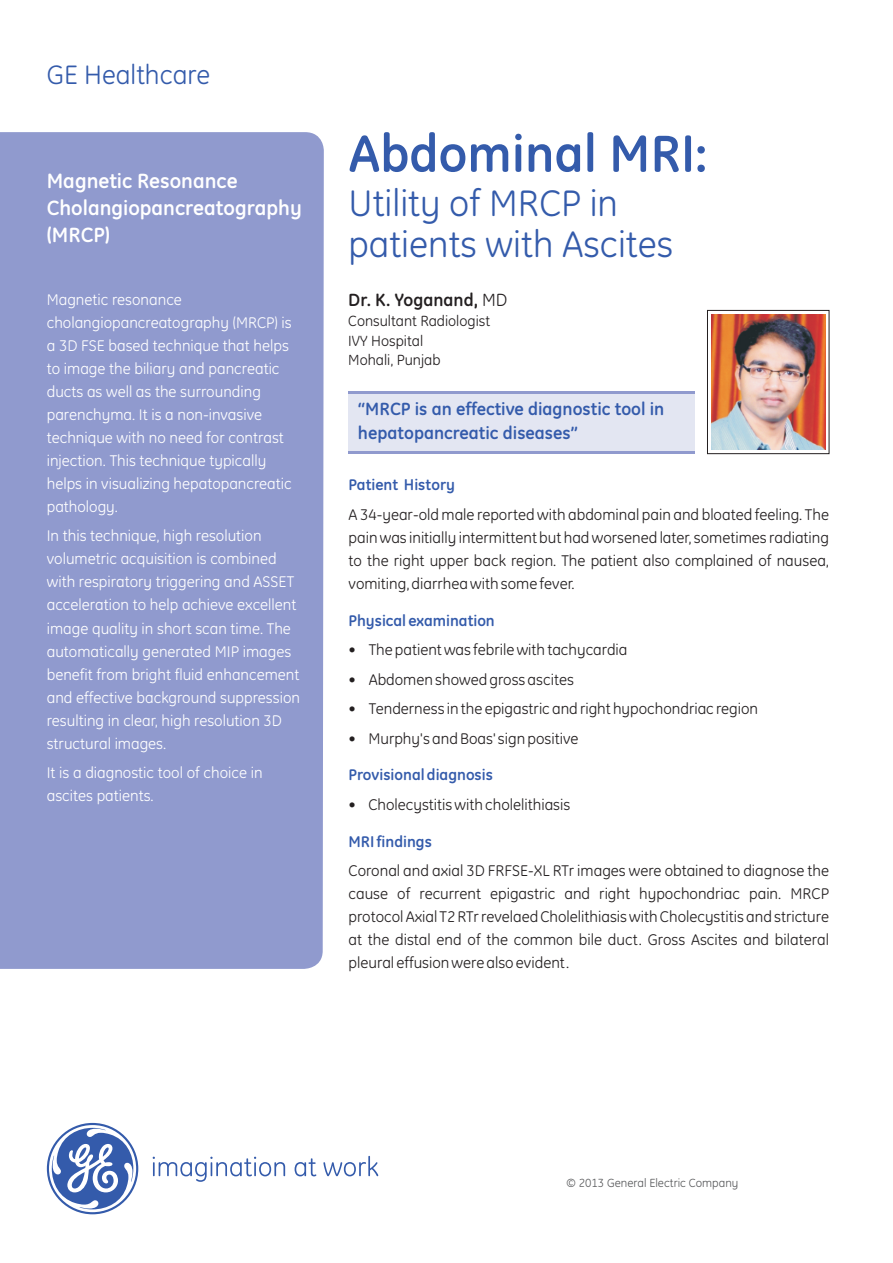
<style>
.page{position:relative;width:893px;height:1263px;background:#fff}
.page>*{position:absolute;margin:0;border:0;box-sizing:border-box;transform-origin:0 0}
.t1{font:700 52.5px "GE Inspira";color:#345bab}
.t2{font:37.5px/40.8px "GE Inspira";color:#345bab}
.t3{font:27.15px "GE Inspira";color:#345bab}
.t4{font:700 21px/27px "GE Inspira";color:#fff}
.t5{font:700 18px/24.2px "GE Inspira";color:#345bab}
.t6{font:700 18px "GE Inspira";color:#231f20}
.t7{font:15.75px/23px "GE Inspira";color:#231f20;text-align:justify}
.t8{font:15.75px/23px "GE Inspira";color:#fff}
.t9{font:700 15.75px "GE Inspira";color:#345bab}
.t10{font:15px/19.4px "GE Inspira";color:#231f20}
.t11{font:12px "GE Inspira";color:#58595b}
.s1{font-weight:400}
</style>
<div class="page">
<div style="left:707px;top:310px;width:122px;height:144px;border:1px solid #231f20"></div>
<img style="left:711px;top:315px;width:114px;height:134px">
<svg style="left:47px;top:1123px;width:91px;height:91px"></svg>
<svg style="left:153px;top:1156px;width:225px;height:26px"></svg>
<div style="left:0;top:132px;width:324px;height:837px;background:#909ace"></div>
<div style="left:349px;top:391px;width:346px;height:63px;background:#e3e6f2"></div>
<hr style="left:349px;top:392px;width:346px;height:2px;background:#909ace">
<hr style="left:349px;top:451px;width:346px;height:3px;background:#909ace">
<h3 class="t3" style="left:47px;top:64px;width:165px">GE Healthcare</h3>
<h3 class="t4" style="left:47px;top:169px;width:257px">Magnetic Resonance<br>Cholangiopancreatography (MRCP)</h3>
<p class="t8" style="left:47px;top:289px;width:246px">Magnetic resonance cholangiopancreatography (MRCP) is a 3D FSE based technique that helps to image the biliary and pancreatic ducts as well as the surrounding parenchyma. It is a non-invasive technique with no need for contrast injection. This technique typically helps in visualizing hepatopancreatic pathology.</p>
<p class="t8" style="left:47px;top:526px;width:255px">In this technique, high resolution volumetric acquisition is combined with respiratory triggering and ASSET acceleration to help achieve excellent image quality in short scan time. The automatically generated MIP images benefit from bright fluid enhancement and effective background suppression resulting in clear, high resolution 3D structural images.</p>
<p class="t8" style="left:47px;top:762px;width:217px">It is a diagnostic tool of choice in ascites patients.</p>
<h1 class="t1" style="left:349px;top:132px;width:360px">Abdominal MRI:</h1>
<h2 class="t2" style="left:349px;top:185px;width:326px">Utility of MRCP in patients with Ascites</h2>
<p class="t6" style="left:348px;top:293px;width:161px">Dr. K. Yoganand, <span class="s1">MD</span></p>
<p class="t10" style="left:348px;top:313px;width:143px">Consultant Radiologist<br>IVY Hospital<br>Mohali, Punjab</p>
<p class="t5" style="left:358px;top:398px;width:308px">“MRCP is an effective diagnostic tool in hepatopancreatic diseases”</p>
<p class="t9" style="left:349px;top:479px;width:108px">Patient History</p>
<p class="t7" style="left:349px;top:504px;width:482px">A 34-year-old male reported with abdominal pain and bloated feeling. The pain was initially intermittent but had worsened later, sometimes radiating to the right upper back region. The patient also complained of nausea, vomiting, diarrhea with some fever.</p>
<p class="t9" style="left:349px;top:614px;width:148px">Physical examination</p>
<p class="t7" style="left:349px;top:639px;width:280px">• The patient was febrile with tachycardia</p>
<p class="t7" style="left:349px;top:669px;width:227px">• Abdomen showed gross ascites</p>
<p class="t7" style="left:349px;top:698px;width:411px">• Tenderness in the epigastric and right hypochondriac region</p>
<p class="t7" style="left:349px;top:728px;width:231px">• Murphy's and Boas' sign positive</p>
<p class="t9" style="left:349px;top:768px;width:146px">Provisional diagnosis</p>
<p class="t7" style="left:349px;top:794px;width:223px">• Cholecystitis with cholelithiasis</p>
<p class="t9" style="left:349px;top:835px;width:85px">MRI findings</p>
<p class="t7" style="left:348px;top:860px;width:482px">Coronal and axial 3D FRFSE-XL RTr images were obtained to diagnose the cause of recurrent epigastric and right hypochondriac pain. MRCP protocol Axial T2 RTr revelaed Cholelithiasis with Cholecystitis and stricture at the distal end of the common bile duct. Gross Ascites and bilateral pleural effusion were also evident.</p>
<p class="t11" style="left:567px;top:1178px;width:173px">© 2013 General Electric Company</p>
</div>
